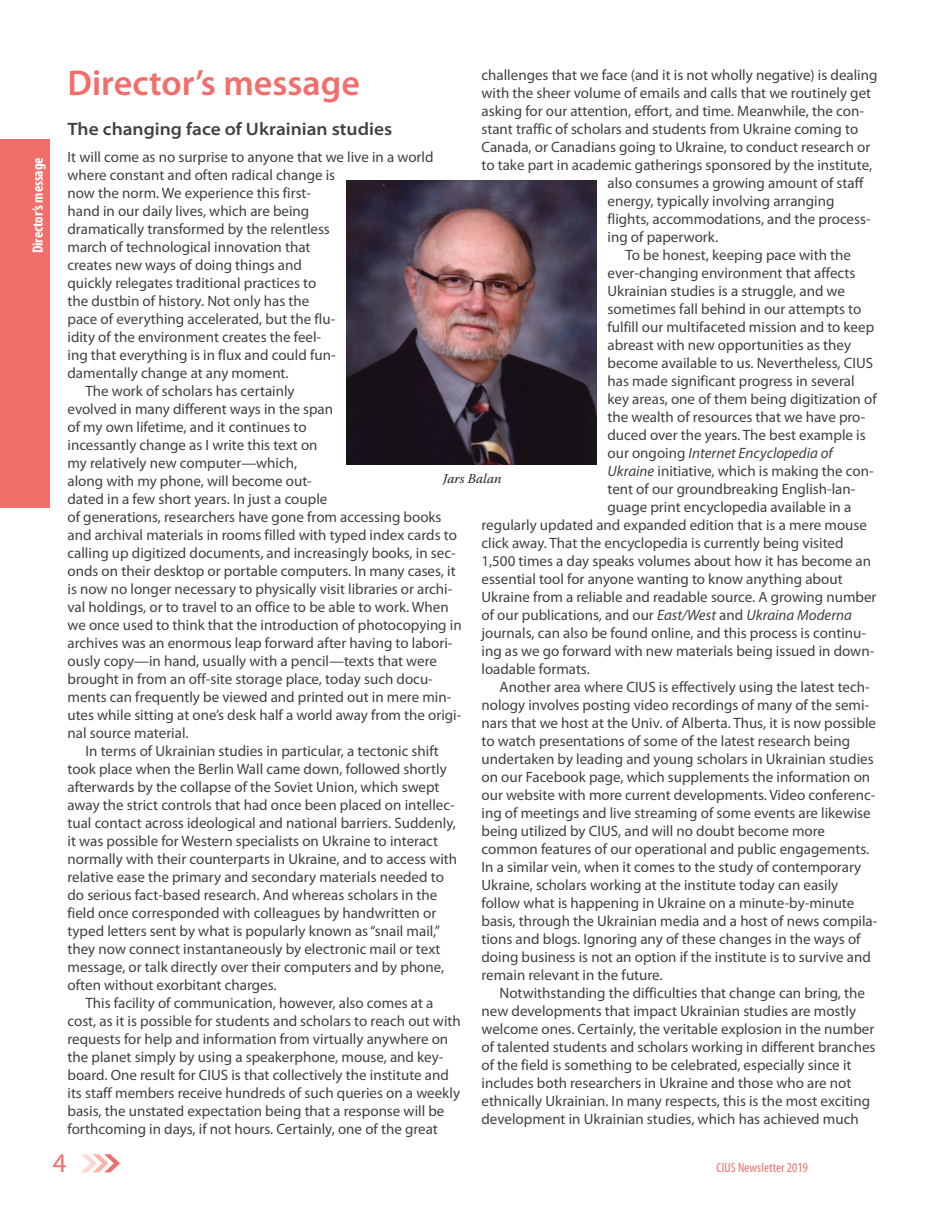
<style>
.page{position:relative;width:945px;height:1215px;background:#fff}
.page>*{position:absolute;margin:0;border:0;box-sizing:border-box;transform-origin:0 0}
.NL-Section_Title{font:600 36px "Myriad Pro";color:#f26e6a}
.t1{font:27px "Myriad Pro";color:#f26e6a}
.NL-Main-Subtitle_2{font:600 semi-expanded 18px "Myriad Pro";color:#414142}
.NL-Body-main{font:15px/18px "Myriad Pro";color:#414142}
.NL-Body-main-1st_par{font:15px/18px "Myriad Pro";color:#414142}
.NL-Body-main-2{font:italic 15px "Myriad Pro";color:#414142}
.NL-Section_Runner{font:700 condensed 15px "Myriad Pro";letter-spacing:-.005em;color:#fff}
.t2{font:condensed 13.5px "Myriad Pro";letter-spacing:.01em;color:#f26e6a}
.NL-Photo_Cutlines-Ce{font:italic 13.5px "Warnock Pro";letter-spacing:-.005em;color:#231f20}
.s1{font-style:normal}
.s2{font-style:italic}
</style>
<div class="page">
<svg style="left:81px;top:1154px;width:39px;height:18px"></svg>
<div style="left:0;top:140px;width:50px;height:368px;background:#f26e6a"></div>
<img style="left:346px;top:181px;width:251px;height:284px">
<p class="NL-Section_Runner" style="left:28px;top:253px;width:97px;rotate:-90deg">Director’s message</p>
<p class="NL-Body-main" style="left:482px;top:66px;width:398px">challenges that we face (and it is not wholly negative) is dealing</p>
<p class="NL-Body-main" style="left:482px;top:84px;width:391px">with the sheer volume of emails and calls that we routinely get</p>
<p class="NL-Body-main" style="left:482px;top:102px;width:384px">asking for our attention, effort, and time. Meanwhile, the con-</p>
<p class="NL-Body-main" style="left:482px;top:120px;width:378px">stant traffic of scholars and students from Ukraine coming to</p>
<p class="NL-Body-main" style="left:482px;top:138px;width:390px">Canada, or Canadians going to Ukraine, to conduct research or</p>
<p class="NL-Body-main" style="left:482px;top:156px;width:392px">to take part in academic gatherings sponsored by the institute,</p>
<p class="NL-Body-main" style="left:608px;top:174px;width:258px">also consumes a growing amount of staff</p>
<p class="NL-Body-main" style="left:608px;top:192px;width:228px">energy, typically involving arranging</p>
<p class="NL-Body-main" style="left:608px;top:210px;width:265px">flights, accommodations, and the process-</p>
<p class="NL-Body-main" style="left:608px;top:228px;width:112px">ing of paperwork.</p>
<p class="NL-Body-main" style="left:626px;top:246px;width:227px">To be honest, keeping pace with the</p>
<p class="NL-Body-main" style="left:608px;top:264px;width:249px">ever-changing environment that affects</p>
<p class="NL-Body-main" style="left:608px;top:282px;width:239px">Ukrainian studies is a struggle, and we</p>
<p class="NL-Body-main" style="left:608px;top:300px;width:255px">sometimes fall behind in our attempts to</p>
<p class="NL-Body-main" style="left:608px;top:318px;width:268px">fulfill our multifaceted mission and to keep</p>
<p class="NL-Body-main" style="left:608px;top:336px;width:245px">abreast with new opportunities as they</p>
<p class="NL-Body-main" style="left:608px;top:354px;width:267px">become available to us. Nevertheless, CIUS</p>
<p class="NL-Body-main" style="left:608px;top:372px;width:249px">has made significant progress in several</p>
<p class="NL-Body-main" style="left:608px;top:390px;width:271px">key areas, one of them being digitization of</p>
<p class="NL-Body-main" style="left:608px;top:408px;width:259px">the wealth of resources that we have pro-</p>
<p class="NL-Body-main" style="left:608px;top:426px;width:260px">duced over the years. The best example is</p>
<p class="NL-Body-main-2" style="left:608px;top:445px;width:227px"><span class="s1">our ongoing</span> Internet Encyclopedia of</p>
<p class="NL-Body-main" style="left:608px;top:462px;width:268px"><span class="s2">Ukraine</span> initiative, which is making the con-</p>
<p class="NL-Body-main" style="left:608px;top:480px;width:249px">tent of our groundbreaking English-lan-</p>
<p class="NL-Body-main" style="left:608px;top:498px;width:245px">guage print encyclopedia available in a</p>
<p class="NL-Body-main" style="left:482px;top:516px;width:387px">regularly updated and expanded edition that is a mere mouse</p>
<p class="NL-Body-main" style="left:482px;top:534px;width:364px">click away. That the encyclopedia is currently being visited</p>
<p class="NL-Body-main" style="left:482px;top:552px;width:391px">1,500 times a day speaks volumes about how it has become an</p>
<p class="NL-Body-main" style="left:482px;top:570px;width:363px">essential tool for anyone wanting to know anything about</p>
<p class="NL-Body-main" style="left:482px;top:588px;width:397px">Ukraine from a reliable and readable source. A growing number</p>
<p class="NL-Body-main" style="left:482px;top:606px;width:372px">of our publications, and our <span class="s2">East/West</span> and <span class="s2">Ukraina Moderna</span></p>
<p class="NL-Body-main" style="left:482px;top:624px;width:386px">journals, can also be found online, and this process is continu-</p>
<p class="NL-Body-main" style="left:482px;top:642px;width:394px">ing as we go forward with new materials being issued in down-</p>
<p class="NL-Body-main" style="left:482px;top:660px;width:110px">loadable formats.</p>
<p class="NL-Body-main" style="left:482px;top:678px;width:397px;text-indent:18px">Another area where CIUS is effectively using the latest tech&shy;nology involves posting video recordings of many of the semi&shy;nars that we host at the Univ. of Alberta. Thus, it is now possible to watch presentations of some of the latest research being undertaken by leading and young scholars in Ukrainian studies on our Facebook page, which supplements the information on our website with more current developments. Video conferenc&shy;ing of meetings and live streaming of some events are likewise being utilized by CIUS, and will no doubt become more common features of our operational and public engagements.<br>In a similar vein, when it comes to the study of contemporary Ukraine, scholars working at the institute today can easily follow what is happening in Ukraine on a minute-by-minute basis, through the Ukrainian media and a host of news compila&shy;tions and blogs. Ignoring any of these changes in the ways of doing business is not an option if the institute is to survive and remain relevant in the future.</p>
<p class="NL-Body-main" style="left:482px;top:984px;width:395px;text-indent:18px">Notwithstanding the difficulties that change can bring, the new developments that impact Ukrainian studies are mostly welcome ones. Certainly, the veritable explosion in the number of talented students and scholars working in different branches of the field is something to be celebrated, especially since it includes both researchers in Ukraine and those who are not ethnically Ukrainian. In many respects, this is the most exciting development in Ukrainian studies, which has achieved much</p>
<p class="NL-Section_Title" style="left:68px;top:62px;width:294px">Director’s message</p>
<p class="NL-Main-Subtitle_2" style="left:68px;top:117px;width:326px">The changing face of Ukrainian studies</p>
<p class="NL-Body-main-1st_par" style="left:68px;top:148px;width:368px">It will come as no surprise to anyone that we live in a world where constant and often radical change is<br>now the norm. We experience this first-<br>hand in our daily lives, which are being<br>dramatically transformed by the relentless<br>march of technological innovation that<br>creates new ways of doing things and<br>quickly relegates traditional practices to<br>the dustbin of history. Not only has the<br>pace of everything accelerated, but the flu-<br>idity of the environment creates the feel-<br>ing that everything is in flux and could fun-<br>damentally change at any moment.</p>
<p class="NL-Body-main" style="left:68px;top:382px;width:396px;text-indent:18px">The work of scholars has certainly<br>evolved in many different ways in the span<br>of my own lifetime, and it continues to<br>incessantly change as I write this text on<br>my relatively new computer—which,<br>along with my phone, will become out-<br>dated in a few short years. In just a couple<br>of generations, researchers have gone from accessing books and archival materials in rooms filled with typed index cards to calling up digitized documents, and increasingly books, in sec&shy;onds on their desktop or portable computers. In many cases, it is now no longer necessary to physically visit libraries or archi&shy;val holdings, or to travel to an office to be able to work. When we once used to think that the introduction of photocopying in archives was an enormous leap forward after having to labori&shy;ously copy—in hand, usually with a pencil—texts that were brought in from an off-site storage place, today such docu&shy;ments can frequently be viewed and printed out in mere min&shy;utes while sitting at one’s desk half a world away from the origi&shy;nal source material.</p>
<p class="NL-Body-main" style="left:68px;top:742px;width:391px;text-indent:18px">In terms of Ukrainian studies in particular, a tectonic shift took place when the Berlin Wall came down, followed shortly afterwards by the collapse of the Soviet Union, which swept away the strict controls that had once been placed on intellec&shy;tual contact across ideological and national barriers. Suddenly, it was possible for Western specialists on Ukraine to interact normally with their counterparts in Ukraine, and to access with relative ease the primary and secondary materials needed to do serious fact-based research. And whereas scholars in the field once corresponded with colleagues by handwritten or typed letters sent by what is popularly known as “snail mail,” they now connect instantaneously by electronic mail or text message, or talk directly over their computers and by phone, often without exorbitant charges.</p>
<p class="NL-Body-main" style="left:68px;top:994px;width:395px;text-indent:18px">This facility of communication, however, also comes at a cost, as it is possible for students and scholars to reach out with requests for help and information from virtually anywhere on the planet simply by using a speakerphone, mouse, and key&shy;board. One result for CIUS is that collectively the institute and its staff members receive hundreds of such queries on a weekly basis, the unstated expectation being that a response will be forthcoming in days, if not hours. Certainly, one of the great</p>
<p class="NL-Photo_Cutlines-Ce" style="left:443px;top:471px;width:60px">Jars Balan</p>
<h2 class="t1" style="left:53px;top:1149px;width:15px">4</h2>
<p class="t2" style="left:717px;top:1160px;width:93px">CIUS Newsletter 2019</p>
</div>
